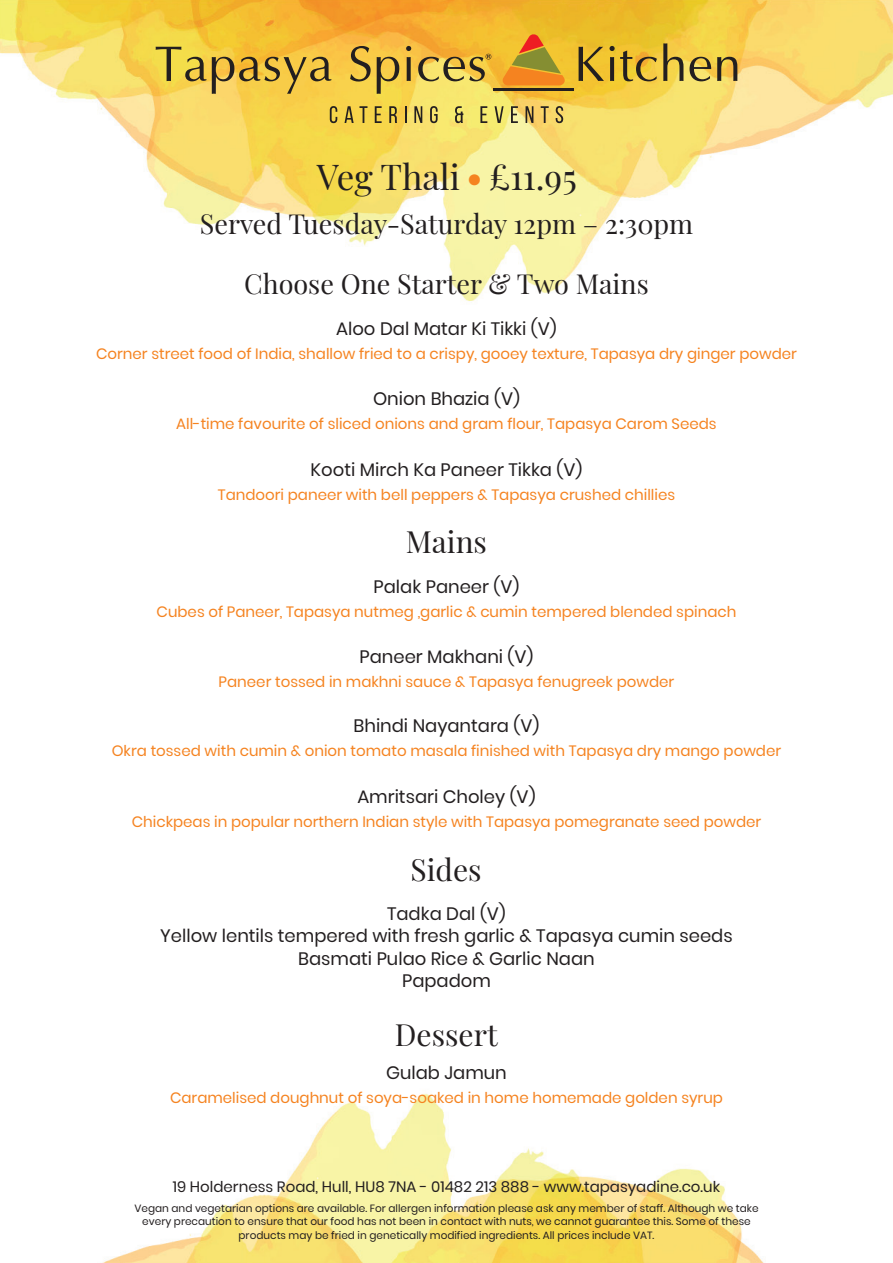
<style>
.page{position:relative;width:893px;height:1263px;background:#fff}
.page>*{position:absolute;margin:0;border:0;box-sizing:border-box;transform-origin:0 0}
.t1{font:34.95px "Playfair Display";color:#231f20}
.t2{font:30px "Playfair Display";color:#231f20}
.t3{font:27px "Playfair Display";color:#231f20}
.t4{font:18px/22.5px "Poppins";color:#231f20;text-align:center}
.t5{font:15px "Poppins";color:#f58320}
.t6{font:15px "Poppins";color:#231f20}
.t7{font:10.5px/13.5px "Poppins";color:#231f20;text-align:center}
.s1{font-family:"Arial";font-weight:700;font-size:25.5px;color:#f58320}
</style>
<div class="page">
<img style="left:0;top:0;width:893px;height:1263px">
<hr style="left:493px;top:89px;width:81px;height:2px;background:#231f20">
<svg style="left:501px;top:33px;width:65px;height:52px"></svg>
<svg style="left:156px;top:47px;width:50px;height:34px"></svg>
<svg style="left:212px;top:57px;width:119px;height:37px"></svg>
<svg style="left:350px;top:46px;width:21px;height:36px"></svg>
<svg style="left:377px;top:57px;width:22px;height:37px"></svg>
<svg style="left:406px;top:46px;width:5px;height:35px"></svg>
<svg style="left:418px;top:54px;width:73px;height:27px"></svg>
<svg style="left:579px;top:46px;width:78px;height:35px"></svg>
<svg style="left:663px;top:43px;width:20px;height:38px"></svg>
<svg style="left:689px;top:57px;width:22px;height:24px"></svg>
<svg style="left:717px;top:57px;width:20px;height:24px"></svg>
<svg style="left:330px;top:106px;width:7px;height:17px"></svg>
<svg style="left:344px;top:106px;width:23px;height:17px"></svg>
<svg style="left:375px;top:106px;width:7px;height:17px"></svg>
<svg style="left:389px;top:106px;width:8px;height:17px"></svg>
<svg style="left:405px;top:106px;width:2px;height:17px"></svg>
<svg style="left:414px;top:106px;width:8px;height:17px"></svg>
<svg style="left:430px;top:106px;width:8px;height:17px"></svg>
<svg style="left:455px;top:106px;width:8px;height:17px"></svg>
<svg style="left:480px;top:106px;width:7px;height:17px"></svg>
<svg style="left:495px;top:106px;width:9px;height:17px"></svg>
<svg style="left:511px;top:106px;width:7px;height:17px"></svg>
<svg style="left:526px;top:106px;width:7px;height:17px"></svg>
<svg style="left:541px;top:106px;width:8px;height:17px"></svg>
<svg style="left:556px;top:106px;width:7px;height:17px"></svg>
<h1 class="t1" style="left:317px;top:149px;width:262px">Veg Thali <span class="s1">●</span> £11.95</h1>
<h3 class="t3" style="left:200px;top:203px;width:495px">Served Tuesday-Saturday 12pm – 2:30pm</h3>
<h3 class="t3" style="left:244px;top:263px;width:406px">Choose One Starter &amp; Two Mains</h3>
<p class="t4" style="left:336px;top:317px;width:222px">Aloo Dal Matar Ki Tikki (V)</p>
<p class="t5" style="left:96px;top:345px;width:702px">Corner street food of India, shallow fried to a crispy, gooey texture, Tapasya dry ginger powder</p>
<p class="t4" style="left:373px;top:388px;width:148px">Onion Bhazia (V)</p>
<p class="t5" style="left:176px;top:415px;width:542px">All-time favourite of sliced onions and gram flour, Tapasya Carom Seeds</p>
<p class="t4" style="left:311px;top:458px;width:273px">Kooti Mirch Ka Paneer Tikka (V)</p>
<p class="t5" style="left:218px;top:486px;width:459px">Tandoori paneer with bell peppers &amp; Tapasya crushed chillies</p>
<h2 class="t2" style="left:406px;top:518px;width:83px">Mains</h2>
<p class="t4" style="left:374px;top:575px;width:147px">Palak Paneer (V)</p>
<p class="t5" style="left:157px;top:603px;width:581px">Cubes of Paneer, Tapasya nutmeg ,garlic &amp; cumin tempered blended spinach</p>
<p class="t4" style="left:359px;top:646px;width:176px">Paneer Makhani (V)</p>
<p class="t5" style="left:219px;top:673px;width:457px">Paneer tossed in makhni sauce &amp; Tapasya fenugreek powder</p>
<p class="t4" style="left:354px;top:715px;width:187px">Bhindi Nayantara (V)</p>
<p class="t5" style="left:112px;top:742px;width:671px">Okra tossed with cumin &amp; onion tomato masala finished with Tapasya dry mango powder</p>
<p class="t4" style="left:357px;top:785px;width:180px">Amritsari Choley (V)</p>
<p class="t5" style="left:132px;top:813px;width:631px">Chickpeas in popular northern Indian style with Tapasya pomegranate seed powder</p>
<h2 class="t2" style="left:411px;top:846px;width:73px">Sides</h2>
<p class="t4" style="left:160px;top:902px;width:574px">Tadka Dal (V)<br>Yellow lentils tempered with fresh garlic &amp; Tapasya cumin seeds<br>Basmati Pulao Rice &amp; Garlic Naan<br>Papadom</p>
<h2 class="t2" style="left:395px;top:1011px;width:104px">Dessert</h2>
<p class="t4" style="left:386px;top:1061px;width:122px">Gulab Jamun</p>
<p class="t5" style="left:170px;top:1089px;width:554px">Caramelised doughnut of soya-soaked in home homemade golden syrup</p>
<p class="t6" style="left:173px;top:1178px;width:549px">19 Holderness Road, Hull, HU8 7NA - 01482 213 888 - www.tapasyadine.co.uk</p>
<p class="t7" style="left:134px;top:1201px;width:626px">Vegan and vegetarian options are available. For allergen information please ask any member of staff. Although we take every precaution to ensure that our food has not been in contact with nuts, we cannot guarantee this. Some of these products may be fried in genetically modified ingredients. All prices include VAT.</p>
</div>
